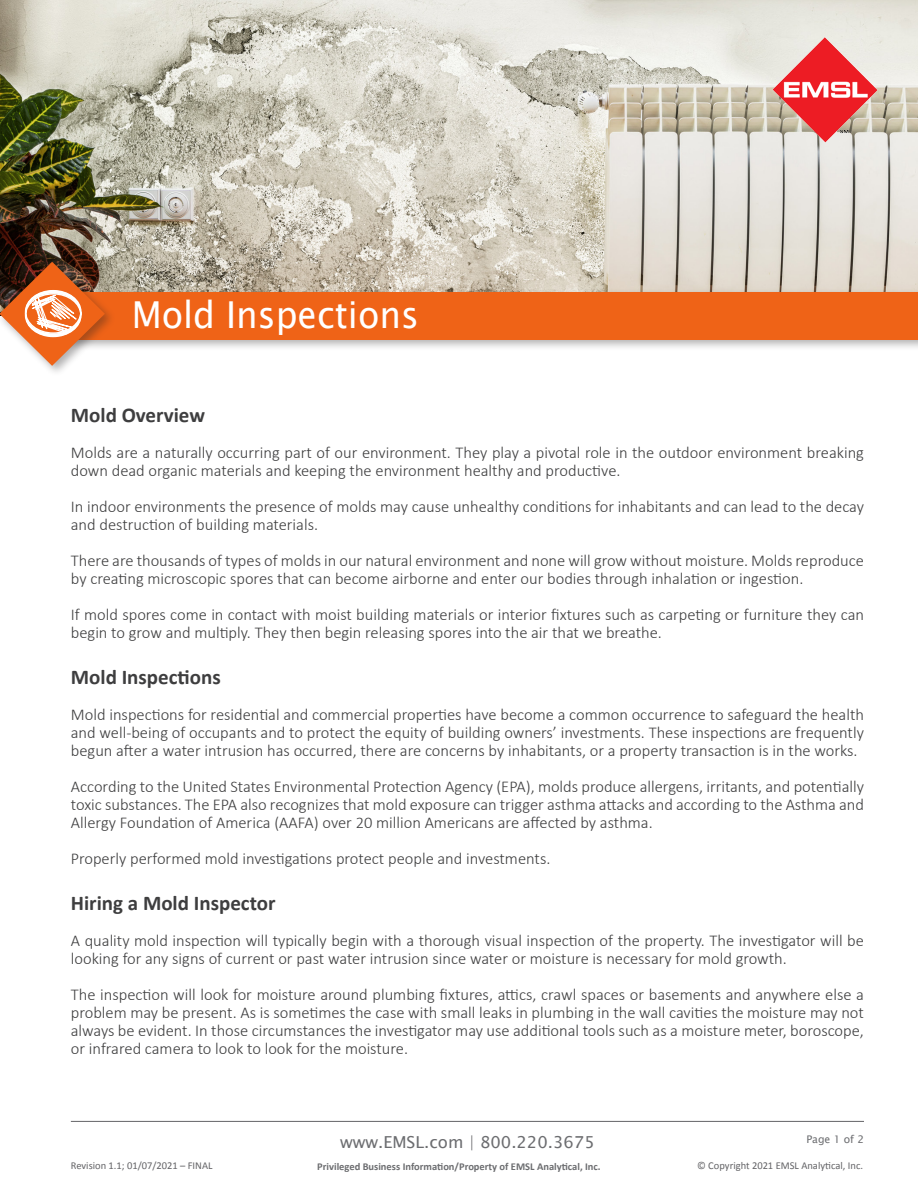
<style>
.page{position:relative;width:918px;height:1188px;background:#fff}
.page>*{position:absolute;margin:0;border:0;box-sizing:border-box;transform-origin:0 0}
.t1{font:44.55px "Lucida Sans Unicode";color:#fff;scale:.94 1}
.t2{font:37.2px "Lucida Sans Unicode";color:#fff;scale:.94 1}
.t3{font:700 21px "Calibri";color:#3e3e3f}
.t4{font:300 16.5px/18px "Calibri";color:#3e3e3f}
.t5{font:16.5px "Lucida Sans Unicode";color:#6c6d70}
.t6{font:10.5px "Calibri";color:#636366}
.t7{font:700 10.5px "Calibri";color:#6c6d70}
.Website{font:10.5px "Lucida Sans Unicode";color:#6c6d70}
</style>
<div class="page">
<img style="left:0;top:0;width:918px;height:288px">
<div style="left:31px;top:288px;width:887px;height:64px;background:#231f20;opacity:.35"></div>
<div style="left:35px;top:292px;width:883px;height:47px;background:#ef6317"></div>
<img style="left:771px;top:37px;width:114px;height:113px">
<hr style="left:71px;top:1121px;width:793px;height:1px;background:#636366">
<div style="left:0;top:259px;width:116px;height:118px;background:#231f20;opacity:.35"></div>
<svg style="left:0;top:262px;width:115px;height:104px"></svg>
<h1 class="t1" style="left:166px;top:282px;width:337px">MICROBIOLOGY</h1>
<h2 class="t2" style="left:132px;top:286px;width:307px">Mold Inspections</h2>
<p class="t3" style="left:71px;top:402px;width:136px">Mold Overview</p>
<p class="t4" style="left:71px;top:443px;width:795px">Molds are a naturally occurring part of our environment. They play a pivotal role in the outdoor environment breaking down dead organic materials and keeping the environment healthy and productive.</p>
<p class="t4" style="left:71px;top:497px;width:795px">In indoor environments the presence of molds may cause unhealthy conditions for inhabitants and can lead to the decay and destruction of building materials.</p>
<p class="t4" style="left:71px;top:551px;width:795px">There are thousands of types of molds in our natural environment and none will grow without moisture. Molds reproduce by creating microscopic spores that can become airborne and enter our bodies through inhalation or ingestion.</p>
<p class="t4" style="left:71px;top:605px;width:795px">If mold spores come in contact with moist building materials or interior fixtures such as carpeting or furniture they can begin to grow and multiply. They then begin releasing spores into the air that we breathe.</p>
<p class="t3" style="left:71px;top:663px;width:151px">Mold Inspections</p>
<p class="t4" style="left:71px;top:705px;width:795px;text-align:justify">Mold inspections for residential and commercial properties have become a common occurrence to safeguard the health and well-being of occupants and to protect the equity of building owners’ investments. These inspections are frequently begun after a water intrusion has occurred, there are concerns by inhabitants, or a property transaction is in the works.</p>
<p class="t4" style="left:71px;top:777px;width:795px;text-align:justify">According to the United States Environmental Protection Agency (EPA), molds produce allergens, irritants, and potentially toxic substances. The EPA also recognizes that mold exposure can trigger asthma attacks and according to the Asthma and Allergy Foundation of America (AAFA) over 20 million Americans are affected by asthma.</p>
<p class="t4" style="left:71px;top:849px;width:481px">Properly performed mold investigations protect people and investments.</p>
<p class="t3" style="left:71px;top:890px;width:206px">Hiring a Mold Inspector</p>
<p class="t4" style="left:71px;top:931px;width:795px">A quality mold inspection will typically begin with a thorough visual inspection of the property. The investigator will be looking for any signs of current or past water intrusion since water or moisture is necessary for mold growth.</p>
<p class="t4" style="left:71px;top:985px;width:795px;text-align:justify">The inspection will look for moisture around plumbing fixtures, attics, crawl spaces or basements and anywhere else a problem may be present. As is sometimes the case with small leaks in plumbing in the wall cavities the moisture may not always be evident. In those circumstances the investigator may use additional tools such as a moisture meter, boroscope, or infrared camera to look to look for the moisture.</p>
<p class="t5" style="left:340px;top:1129px;width:256px">www.EMSL.com | 800.220.3675</p>
<p class="Website" style="left:806px;top:1131px;width:59px">Page 1 of 2</p>
<p class="t6" style="left:71px;top:1159px;width:143px">Revision 1.1; 01/07/2021 – FINAL</p>
<p class="t6" style="left:697px;top:1159px;width:167px">© Copyright 2021 EMSL Analytical, Inc.</p>
<p class="t7" style="left:317px;top:1160px;width:285px">Privileged Business Information/Property of EMSL Analytical, Inc.</p>
</div>
